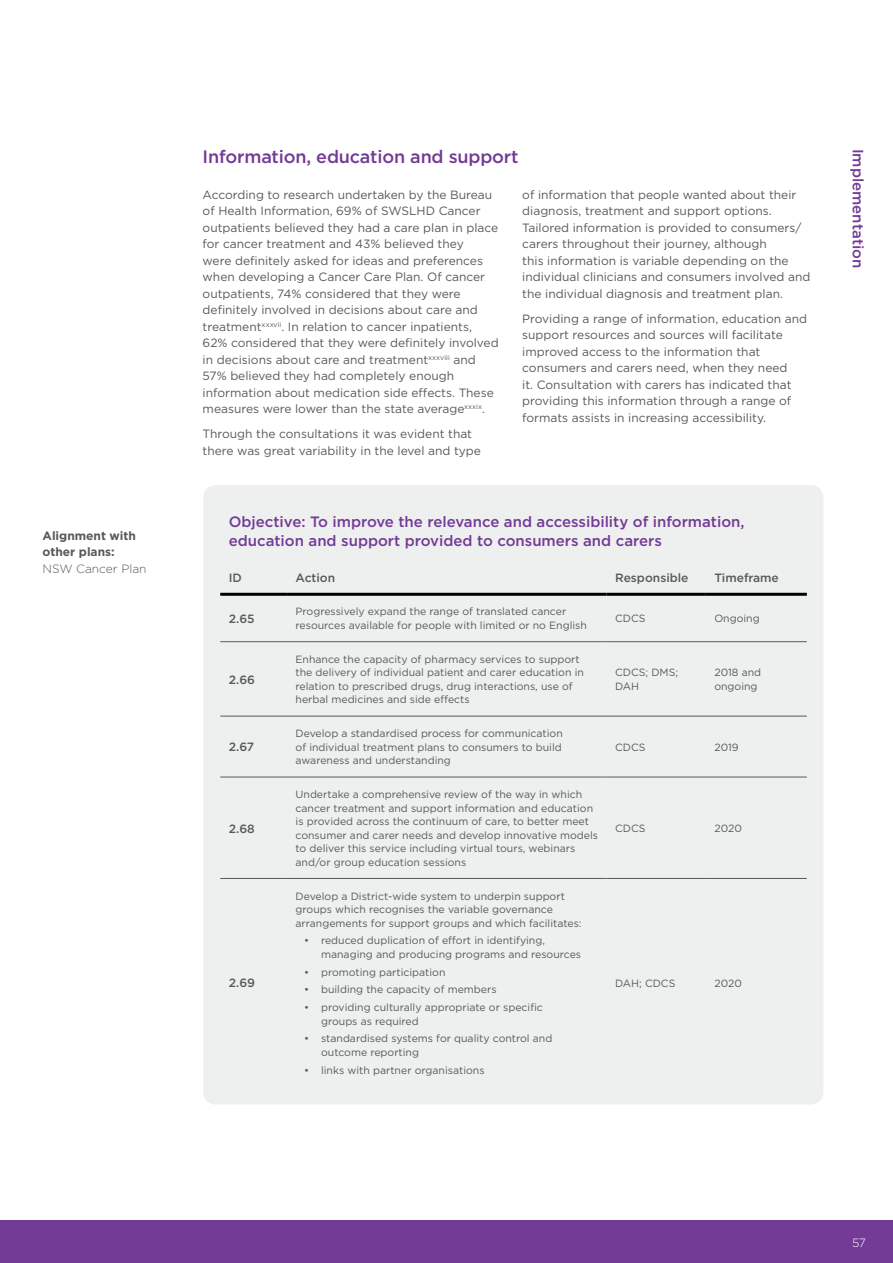
<style>
.page{position:relative;width:893px;height:1263px;background:#fff}
.page>*{position:absolute;margin:0;border:0;box-sizing:border-box;transform-origin:0 0}
.t1{font:500 18px "Gotham";letter-spacing:-.01em;color:#733a96}
.t2{font:500 15px/19.5px "Gotham";color:#733a96}
.t3{font:12px/16.5px "Gotham";color:#58595b}
.t4{font:500 12px "Gotham";color:#58595b}
.t5{font:700 12px/16.5px "Gotham";color:#58595b}
.t6{font:300 12px "Gotham";color:#58595b}
.t7{font:300 12px "Gotham";color:#fff}
.t8{font:10.5px/13.5px "Gotham";color:#58595b}
</style>
<div class="page">
<div style="left:0;top:1220px;width:893px;height:43px;background:#733a96"></div>
<div style="left:203px;top:485px;width:620px;height:619px;background:#eeefef;border-radius:13px"></div>
<hr style="left:220px;top:593px;width:67px;height:3px;background:#000101">
<hr style="left:287px;top:593px;width:320px;height:3px;background:#000101">
<hr style="left:607px;top:593px;width:99px;height:3px;background:#000101">
<hr style="left:706px;top:593px;width:101px;height:3px;background:#000101">
<hr style="left:220px;top:641px;width:67px;height:1px;background:#58595b">
<hr style="left:287px;top:641px;width:320px;height:1px;background:#58595b">
<hr style="left:607px;top:641px;width:99px;height:1px;background:#58595b">
<hr style="left:706px;top:641px;width:101px;height:1px;background:#58595b">
<hr style="left:220px;top:716px;width:67px;height:1px;background:#58595b">
<hr style="left:287px;top:716px;width:320px;height:1px;background:#58595b">
<hr style="left:607px;top:716px;width:99px;height:1px;background:#58595b">
<hr style="left:706px;top:716px;width:101px;height:1px;background:#58595b">
<hr style="left:220px;top:777px;width:67px;height:1px;background:#58595b">
<hr style="left:287px;top:777px;width:320px;height:1px;background:#58595b">
<hr style="left:607px;top:777px;width:99px;height:1px;background:#58595b">
<hr style="left:706px;top:777px;width:101px;height:1px;background:#58595b">
<hr style="left:220px;top:878px;width:67px;height:1px;background:#58595b">
<hr style="left:287px;top:878px;width:320px;height:1px;background:#58595b">
<hr style="left:607px;top:878px;width:99px;height:1px;background:#58595b">
<hr style="left:706px;top:878px;width:101px;height:1px;background:#58595b">
<p class="t5" style="left:43px;top:527px;width:95px">Alignment with other plans:</p>
<p class="t6" style="left:43px;top:561px;width:106px">NSW Cancer Plan</p>
<h1 class="t1" style="left:203px;top:145px;width:317px">Information, education and support</h1>
<p class="t3" style="left:203px;top:186px;width:298px">According to research undertaken by the Bureau of Health Information, 69% of SWSLHD Cancer outpatients believed they had a care plan in place for cancer treatment and 43% believed they<br>were definitely asked for ideas and preferences when developing a Cancer Care Plan. Of cancer outpatients, 74% considered that they were definitely involved in decisions about care and treatment<sup>xxxvii</sup>. In relation to cancer inpatients, 62% considered that they were definitely involved in decisions about care and treatment<sup>xxxviii</sup> and 57% believed they had completely enough information about medication side effects. These measures were lower than the state average<sup>xxxix</sup>.</p>
<p class="t3" style="left:203px;top:426px;width:280px">Through the consultations it was evident that there was great variability in the level and type</p>
<p class="t3" style="left:522px;top:186px;width:290px">of information that people wanted about their diagnosis, treatment and support options.<br>Tailored information is provided to consumers/ carers throughout their journey, although<br>this information is variable depending on the individual clinicians and consumers involved and the individual diagnosis and treatment plan.</p>
<p class="t3" style="left:522px;top:310px;width:286px">Providing a range of information, education and support resources and sources will facilitate improved access to the information that consumers and carers need, when they need<br>it. Consultation with carers has indicated that providing this information through a range of formats assists in increasing accessibility.</p>
<p class="t2" style="left:229px;top:512px;width:517px">Objective: To improve the relevance and accessibility of information, education and support provided to consumers and carers</p>
<p class="t4" style="left:229px;top:569px;width:15px">ID</p>
<p class="t4" style="left:296px;top:569px;width:41px">Action</p>
<p class="t4" style="left:615px;top:569px;width:75px">Responsible</p>
<p class="t4" style="left:714px;top:569px;width:66px">Timeframe</p>
<p class="t4" style="left:229px;top:611px;width:27px">2.65</p>
<p class="t8" style="left:296px;top:605px;width:293px">Progressively expand the range of translated cancer resources available for people with limited or no English</p>
<p class="t8" style="left:615px;top:611px;width:32px">CDCS</p>
<p class="t8" style="left:714px;top:611px;width:47px">Ongoing</p>
<p class="t4" style="left:229px;top:672px;width:28px">2.66</p>
<p class="t8" style="left:296px;top:652px;width:290px">Enhance the capacity of pharmacy services to support the delivery of individual patient and carer education in relation to prescribed drugs, drug interactions, use of herbal medicines and side effects</p>
<p class="t8" style="left:615px;top:666px;width:64px">CDCS; DMS;<br>DAH</p>
<p class="t8" style="left:714px;top:666px;width:48px">2018 and ongoing</p>
<p class="t4" style="left:229px;top:739px;width:27px">2.67</p>
<p class="t8" style="left:296px;top:726px;width:269px;text-align:justify">Develop a standardised process for communication of individual treatment plans to consumers to build awareness and understanding</p>
<p class="t8" style="left:615px;top:740px;width:32px">CDCS</p>
<p class="t8" style="left:714px;top:740px;width:26px">2019</p>
<p class="t4" style="left:229px;top:820px;width:28px">2.68</p>
<p class="t8" style="left:296px;top:787px;width:304px">Undertake a comprehensive review of the way in which cancer treatment and support information and education is provided across the continuum of care, to better meet consumer and carer needs and develop innovative models to deliver this service including virtual tours, webinars and/or group education sessions</p>
<p class="t8" style="left:615px;top:821px;width:32px">CDCS</p>
<p class="t8" style="left:714px;top:821px;width:29px">2020</p>
<p class="t4" style="left:229px;top:975px;width:28px">2.69</p>
<p class="t8" style="left:296px;top:889px;width:288px">Develop a District-wide system to underpin support groups which recognises the variable governance arrangements for support groups and which facilitates:</p>
<p class="t8" style="left:321px;top:934px;width:262px;text-indent:-17px">• reduced duplication of effort in identifying, managing and producing programs and resources</p>
<p class="t8" style="left:304px;top:965px;width:143px">• promoting participation</p>
<p class="t8" style="left:304px;top:983px;width:194px">• building the capacity of members</p>
<p class="t8" style="left:321px;top:1000px;width:223px;text-indent:-17px">• providing culturally appropriate or specific groups as required</p>
<p class="t8" style="left:321px;top:1032px;width:233px;text-indent:-17px">• standardised systems for quality control and outcome reporting</p>
<p class="t8" style="left:304px;top:1063px;width:182px">• links with partner organisations</p>
<p class="t8" style="left:615px;top:976px;width:62px">DAH; CDCS</p>
<p class="t8" style="left:714px;top:976px;width:29px">2020</p>
<p class="t2" style="left:868px;top:149px;width:121px;rotate:90deg">Implementation</p>
<p class="t7" style="left:852px;top:1235px;width:15px">57</p>
</div>
